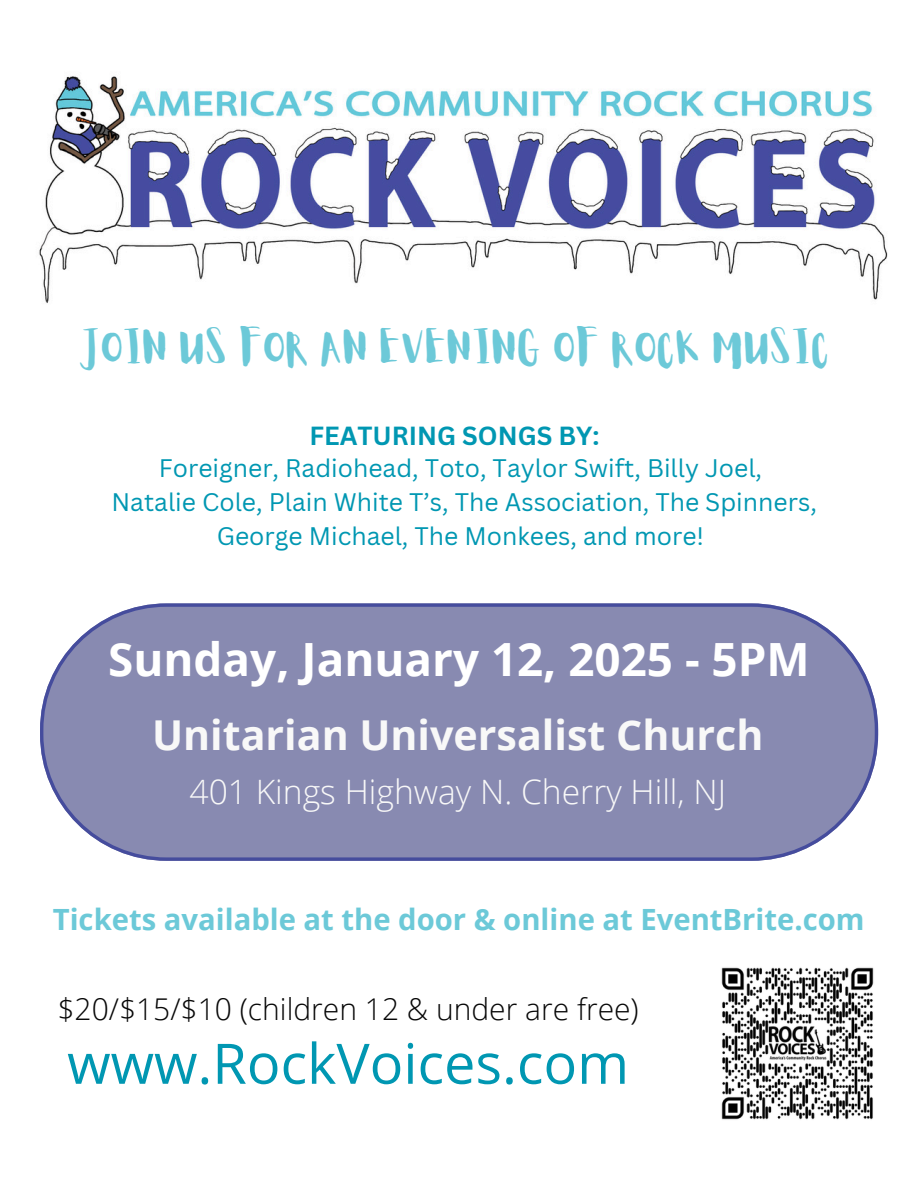
<style>
.page{position:relative;width:918px;height:1188px;background:#fff}
.page>*{position:absolute;margin:0;border:0;box-sizing:border-box;transform-origin:0 0}
.t1{font:55.8px "Open Sans";color:#0097b2}
.t2{font:700 45.75px "Open Sans";color:#fff}
.t3{font:700 41.1px "Open Sans";color:#f8f8f8}
.t4{font:38.7px "Aloja Extended";color:#6cc9d8}
.t5{font:300 33.6px "Open Sans";color:#f8f8f8}
.t6{font:300 30px "Open Sans";color:#070707}
.t7{font:700 29.25px "Open Sans";color:#6cc9d8}
.t8{font:700 25.5px "Canva Sans";color:#0097b2}
.t9{font:24.75px/33.8px "Canva Sans";color:#0097b2;text-align:center}
</style>
<div class="page">
<img style="left:39px;top:76px;width:849px;height:227px">
<svg style="left:40px;top:603px;width:838px;height:258px;background:#8d8fb5"></svg>
<img style="left:721px;top:967px;width:153px;height:153px">
<h2 class="t4" style="left:83px;top:330px;width:750px">JOIN US FOR AN EVENING OF ROCK MUSIC</h2>
<p class="t8" style="left:309px;top:418px;width:292px">FEATURING SONGS BY:</p>
<p class="t9" style="left:112px;top:451px;width:707px">Foreigner, Radiohead, Toto, Taylor Swift, Billy Joel,<br>Natalie Cole, Plain White T’s, The Association, The Spinners,<br>George Michael, The Monkees, and more!</p>
<h3 class="t2" style="left:108px;top:627px;width:703px">Sunday, January 12, 2025 - 5PM</h3>
<p class="t3" style="left:152px;top:706px;width:613px">Unitarian Universalist Church</p>
<p class="t5" style="left:190px;top:768px;width:538px">401 Kings Highway N. Cherry Hill, NJ</p>
<h4 class="t7" style="left:53px;top:899px;width:813px">Tickets available at the door &amp; online at EventBrite.com</h4>
<p class="t6" style="left:58px;top:988px;width:583px">$20/$15/$10 (children 12 &amp; under are free)</p>
<h5 class="t1" style="left:67px;top:1024px;width:563px">www.RockVoices.com</h5>
</div>
